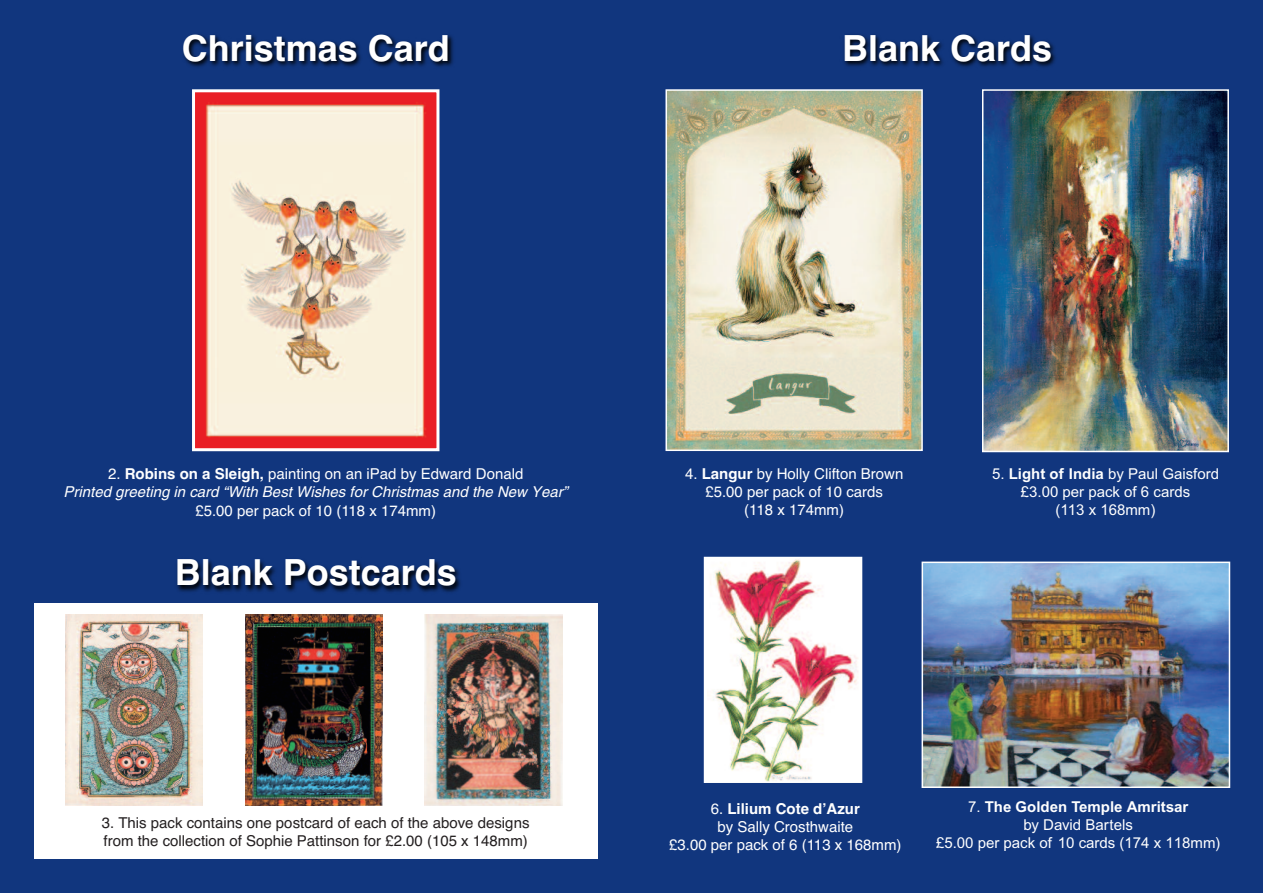
<style>
.page{position:relative;width:1263px;height:893px;background:#11367e}
.page>*{position:absolute;margin:0;border:0;box-sizing:border-box;transform-origin:0 0}
.t1{font:700 36px "Helvetica";color:#fff}
.t2{font:15px/18px "Helvetica";color:#fff;text-align:center}
.t3{font:15px/18px "Arial";color:#fff;text-align:center}
.t4{font:italic 15px/18px "Helvetica";color:#fff;text-align:center}
.t5{font:15px/18px "Helvetica";color:#231f20}
.s1{font-style:normal}
.s2{font-weight:700;font-style:normal}
.s3{font-weight:700}
</style>
<div class="page">
<div style="left:34px;top:604px;width:563px;height:255px;background:#fff"></div>
<img style="left:66px;top:614px;width:137px;height:191px">
<img style="left:425px;top:614px;width:137px;height:191px">
<img style="left:245px;top:614px;width:137px;height:191px">
<img style="left:183px;top:34px;width:270px;height:66px">
<img style="left:844px;top:34px;width:212px;height:33px">
<img style="left:34px;top:560px;width:564px;height:53px">
<img style="left:196px;top:93px;width:239px;height:354px">
<div style="left:192px;top:89px;width:247px;height:362px;border:3px solid #fff"></div>
<img style="left:708px;top:560px;width:150px;height:220px">
<div style="left:704px;top:557px;width:158px;height:226px;border:2px solid #fff"></div>
<img style="left:924px;top:565px;width:303px;height:220px">
<div style="left:921px;top:562px;width:309px;height:226px;border:2px solid #fff"></div>
<img style="left:668px;top:92px;width:252px;height:356px">
<div style="left:665px;top:89px;width:258px;height:362px;border:2px solid #fff"></div>
<img style="left:985px;top:92px;width:241px;height:357px">
<div style="left:982px;top:89px;width:247px;height:363px;border:2px solid #fff"></div>
<h1 class="t1" style="left:182px;top:28px;width:270px">Christmas Card</h1>
<h1 class="t1" style="left:842px;top:28px;width:212px">Blank Cards</h1>
<p class="t4" style="left:64px;top:466px;width:506px"><span class="s1">2.</span> <span class="s2">Robins on a Sleigh,</span> <span class="s1">painting on an iPad by Edward Donald<br></span>Printed greeting in card “With Best Wishes for Christmas and the New Year”</p>
<p class="t2" style="left:195px;top:502px;width:242px">£5.00 per pack of 10 (118 x 174mm)</p>
<h1 class="t1" style="left:175px;top:551px;width:284px">Blank Postcards</h1>
<p class="t5" style="left:102px;top:814px;width:429px">3. This pack contains one postcard of each of the above designs from the collection of Sophie Pattinson for £2.00 (105 x 148mm)</p>
<p class="t2" style="left:685px;top:465px;width:220px">4. <span class="s3">Langur</span> by Holly Clifton Brown £5.00 per pack of 10 cards<br>(118 x 174mm)</p>
<p class="t3" style="left:992px;top:464px;width:229px">5. <span class="s3">Light of India</span> by Paul Gaisford £3.00 per pack of 6 cards<br>(113 x 168mm)</p>
<p class="t2" style="left:669px;top:800px;width:234px">6. <span class="s3">Lilium Cote d’Azur<br></span>by Sally Crosthwaite<br>£3.00 per pack of 6 (113 x 168mm)</p>
<p class="t3" style="left:936px;top:799px;width:286px">7. <span class="s3">The Golden Temple Amritsar<br></span>by David Bartels<br>£5.00 per pack of 10 cards (174 x 118mm)</p>
</div>
